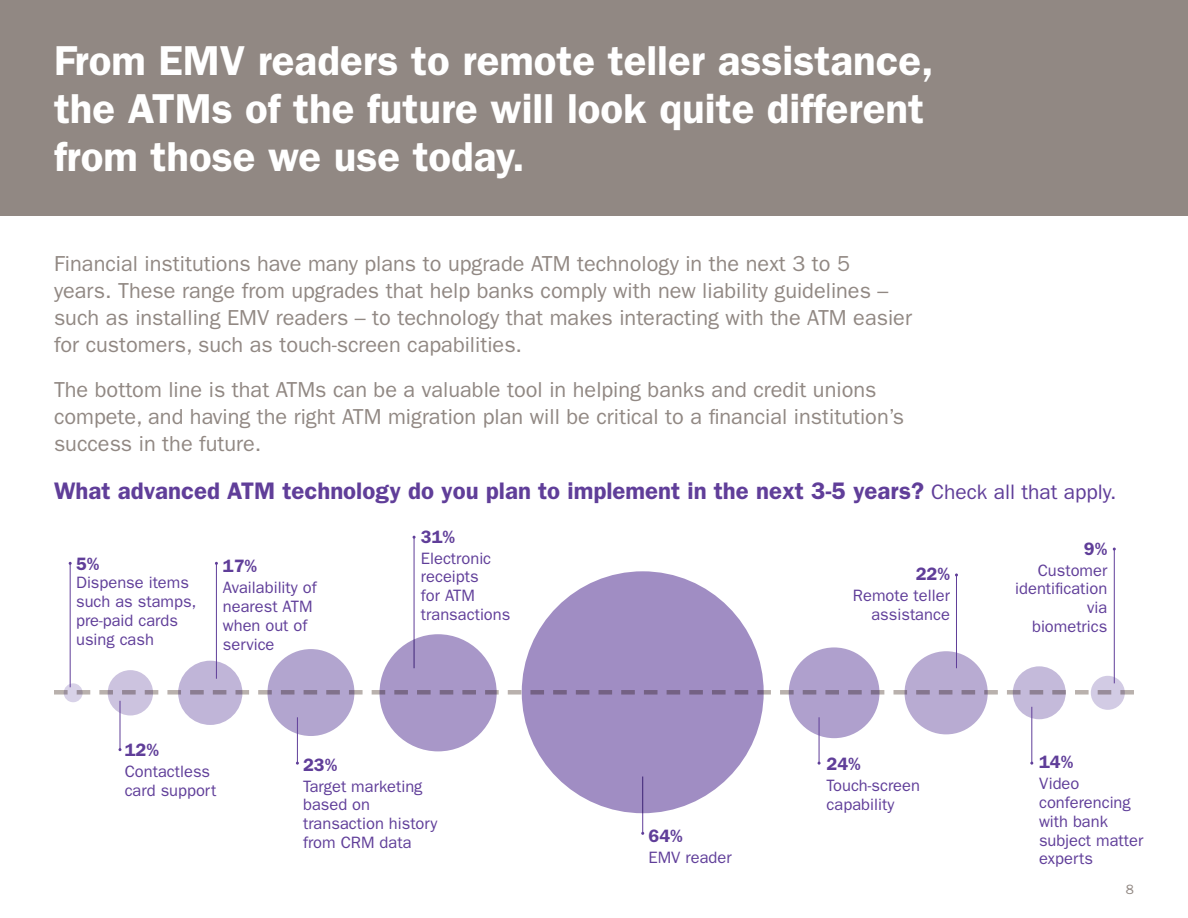
<style>
.page{position:relative;width:1188px;height:918px;background:#fff}
.page>*{position:absolute;margin:0;border:0;box-sizing:border-box;transform-origin:0 0}
.t1{font:600 42px/48px "ITC Franklin Gothic Std";color:#fff}
.t2{font:600 24px "ITC Franklin Gothic Std";color:#603e99}
.t3{font:21.75px/27px "ITC Franklin Gothic Std";color:#918883}
.t4{font:600 18px "ITC Franklin Gothic Std";color:#603e99}
.t5{font:16.5px/18.8px "ITC Franklin Gothic Std";color:#603e99}
.t6{font:13.5px "ITC Franklin Gothic Std";color:#918883}
.s1{font-weight:400;font-size:21px}
</style>
<div class="page">
<svg style="left:54px;top:690px;width:1080px;height:5px"></svg>
<div style="left:0;top:0;width:1188px;height:216px;background:#918883"></div>
<hr style="left:642px;top:777px;width:1px;height:56px;background:#603e99">
<hr style="left:414px;top:537px;width:1px;height:131px;background:#603e99">
<div style="left:522px;top:571px;width:242px;height:242px;background:#a08dc3;border-radius:50%"></div>
<div style="left:379px;top:634px;width:118px;height:117px;background:#a897c8;border-radius:50%"></div>
<div style="left:789px;top:647px;width:90px;height:91px;background:#afa0cd;border-radius:50%"></div>
<hr style="left:819px;top:717px;width:1px;height:46px;background:#603e99">
<div style="left:267px;top:649px;width:87px;height:87px;background:#b2a5cf;border-radius:50%"></div>
<hr style="left:297px;top:717px;width:1px;height:46px;background:#603e99">
<div style="left:905px;top:651px;width:83px;height:83px;background:#b8abd2;border-radius:50%"></div>
<hr style="left:956px;top:575px;width:1px;height:93px;background:#603e99">
<div style="left:178px;top:661px;width:64px;height:64px;background:#c0b5d8;border-radius:50%"></div>
<hr style="left:216px;top:563px;width:1px;height:116px;background:#603e99">
<div style="left:1013px;top:666px;width:53px;height:53px;background:#c4bada;border-radius:50%"></div>
<hr style="left:1031px;top:707px;width:1px;height:56px;background:#603e99">
<div style="left:108px;top:670px;width:45px;height:46px;background:#ccc3df;border-radius:50%"></div>
<div style="left:1091px;top:676px;width:34px;height:34px;background:#d2cbe4;border-radius:50%"></div>
<svg style="left:64px;top:683px;width:19px;height:19px"></svg>
<hr style="left:120px;top:701px;width:1px;height:49px;background:#603e99">
<hr style="left:1114px;top:549px;width:1px;height:134px;background:#603e99">
<hr style="left:70px;top:563px;width:1px;height:124px;background:#603e99">
<p class="t1" style="left:54px;top:37px;width:881px">From EMV readers to remote teller assistance,</p>
<p class="t1" style="left:54px;top:85px;width:872px">the ATMs of the future will look quite different from those we use today.</p>
<p class="t3" style="left:54px;top:251px;width:860px">Financial institutions have many plans to upgrade ATM technology in the next 3 to 5 years. These range from upgrades that help banks comply with new liability guidelines – such as installing EMV readers – to technology that makes interacting with the ATM easier for customers, such as touch-screen capabilities.</p>
<p class="t3" style="left:54px;top:377px;width:851px">The bottom line is that ATMs can be a valuable tool in helping banks and credit unions compete, and having the right ATM migration plan will be critical to a financial institution’s success in the future.</p>
<p class="t2" style="left:54px;top:477px;width:1064px">What advanced ATM technology do you plan to implement in the next 3-5 years? <span class="s1">Check all that apply.</span></p>
<p class="t4" style="left:76px;top:553px;width:25px">5%</p>
<p class="t5" style="left:76px;top:574px;width:122px">Dispense items such as stamps, pre-paid cards</p>
<p class="t5" style="left:76px;top:630px;width:79px">using cash</p>
<p class="t4" style="left:223px;top:556px;width:36px">17%</p>
<p class="t5" style="left:223px;top:579px;width:95px">Availability of</p>
<p class="t5" style="left:223px;top:597px;width:91px">nearest ATM</p>
<p class="t5" style="left:223px;top:616px;width:86px">when out of</p>
<p class="t5" style="left:223px;top:635px;width:53px">service</p>
<p class="t4" style="left:421px;top:526px;width:36px">31%</p>
<p class="t5" style="left:421px;top:549px;width:72px">Electronic</p>
<p class="t5" style="left:421px;top:568px;width:59px">receipts for ATM</p>
<p class="t5" style="left:421px;top:605px;width:91px">transactions</p>
<p class="t4" style="left:125px;top:739px;width:36px">12%</p>
<p class="t5" style="left:125px;top:762px;width:87px">Contactless</p>
<p class="t5" style="left:125px;top:781px;width:93px">card support</p>
<p class="t4" style="left:303px;top:754px;width:36px">23%</p>
<p class="t5" style="left:303px;top:777px;width:121px">Target marketing</p>
<p class="t5" style="left:303px;top:795px;width:68px">based on</p>
<p class="t5" style="left:303px;top:814px;width:136px">transaction history</p>
<p class="t5" style="left:303px;top:833px;width:110px">from CRM data</p>
<p class="t4" style="left:649px;top:826px;width:36px">64%</p>
<p class="t5" style="left:649px;top:849px;width:85px">EMV reader</p>
<p class="t4" style="left:916px;top:564px;width:36px">22%</p>
<p class="t5" style="left:853px;top:587px;width:99px">Remote teller</p>
<p class="t5" style="left:871px;top:605px;width:80px">assistance</p>
<p class="t4" style="left:827px;top:753px;width:36px">24%</p>
<p class="t5" style="left:827px;top:776px;width:95px">Touch-screen</p>
<p class="t5" style="left:827px;top:795px;width:69px">capability</p>
<p class="t4" style="left:1084px;top:538px;width:25px">9%</p>
<p class="t5" style="left:1038px;top:561px;width:71px">Customer</p>
<p class="t5" style="left:1015px;top:579px;width:94px;text-align:right">identification via</p>
<p class="t5" style="left:1032px;top:617px;width:77px">biometrics</p>
<p class="t4" style="left:1039px;top:752px;width:36px">14%</p>
<p class="t5" style="left:1039px;top:774px;width:42px">Video</p>
<p class="t5" style="left:1039px;top:793px;width:93px">conferencing</p>
<p class="t5" style="left:1039px;top:812px;width:70px">with bank</p>
<p class="t5" style="left:1039px;top:831px;width:106px">subject matter</p>
<p class="t5" style="left:1039px;top:849px;width:55px">experts</p>
<p class="t6" style="left:1126px;top:881px;width:10px">8</p>
</div>
